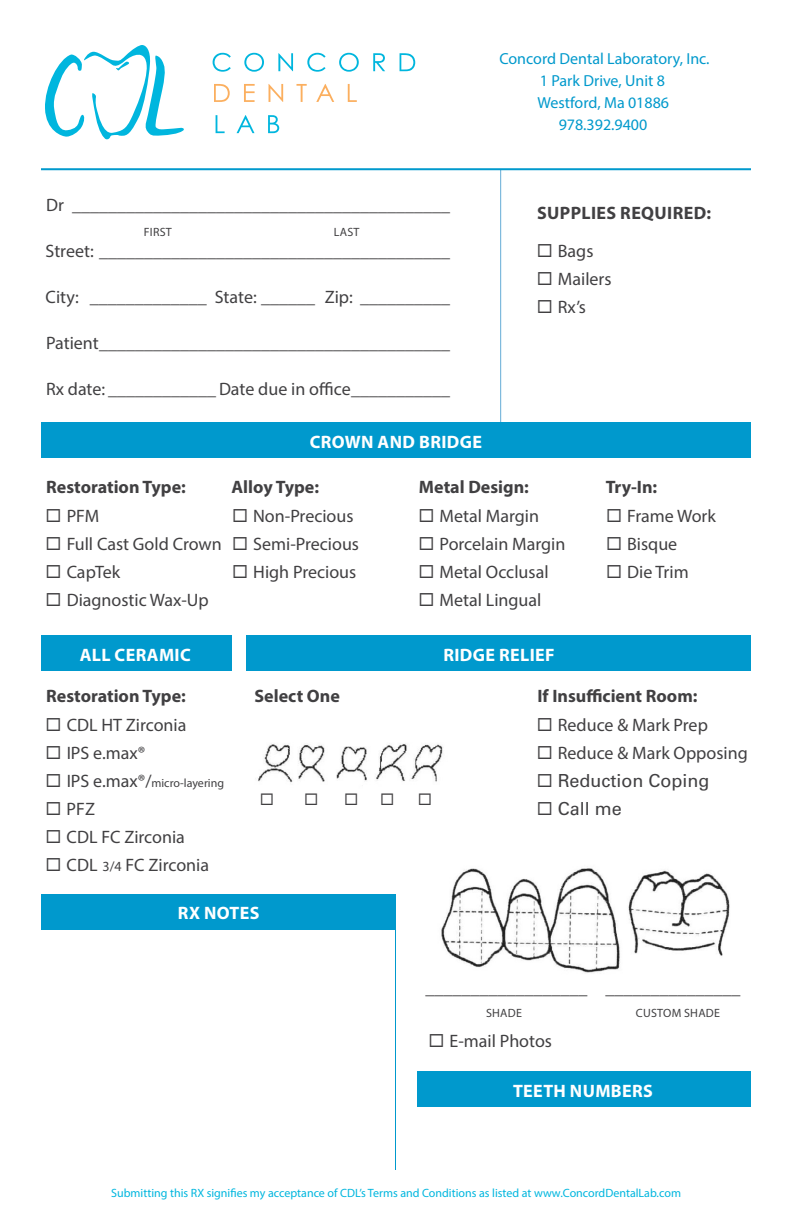
<style>
.page{position:relative;width:792px;height:1224px;background:#fff}
.page>*{position:absolute;margin:0;border:0;box-sizing:border-box;transform-origin:0 0}
.t1{font:18px "Myriad Pro";color:#414042}
.t2{font:700 18px "Myriad Pro";color:#414042}
.t3{font:700 18px "Myriad Pro";letter-spacing:.02em;color:#fff}
.t4{font:18px "Univers LT Std";color:#414042}
.t5{font:700 18px "Myriad Pro";letter-spacing:.02em;color:#414042}
.t6{font:16px/22px "Myriad Pro";color:#09c;text-align:center}
.t7{font:12px "Myriad Pro";color:#00b6de}
.t8{font:12px "Myriad Pro";color:#414042}
.t9{font:12px "Myriad Pro";letter-spacing:.02em;color:#414042}
.s1{font-size:18px}
.s2{font-size:14px}
</style>
<div class="page">
<hr style="left:395px;top:919px;width:1px;height:251px;background:#0099cd">
<hr style="left:500px;top:169px;width:1px;height:263px;background:#64acd6">
<img style="left:441px;top:868px;width:289px;height:105px">
<svg style="left:45px;top:45px;width:139px;height:94px"></svg>
<svg style="left:213px;top:53px;width:18px;height:19px"></svg>
<svg style="left:244px;top:53px;width:20px;height:19px"></svg>
<svg style="left:278px;top:53px;width:15px;height:18px"></svg>
<svg style="left:307px;top:53px;width:19px;height:19px"></svg>
<svg style="left:339px;top:53px;width:20px;height:19px"></svg>
<svg style="left:373px;top:53px;width:12px;height:18px"></svg>
<svg style="left:400px;top:53px;width:15px;height:18px"></svg>
<svg style="left:214px;top:84px;width:16px;height:18px"></svg>
<svg style="left:244px;top:84px;width:11px;height:18px"></svg>
<svg style="left:269px;top:84px;width:14px;height:18px"></svg>
<svg style="left:296px;top:84px;width:11px;height:18px"></svg>
<svg style="left:316px;top:84px;width:18px;height:18px"></svg>
<svg style="left:348px;top:84px;width:9px;height:18px"></svg>
<svg style="left:216px;top:115px;width:9px;height:18px"></svg>
<svg style="left:237px;top:115px;width:18px;height:18px"></svg>
<svg style="left:268px;top:115px;width:11px;height:18px"></svg>
<hr style="left:41px;top:168px;width:710px;height:2px;background:#0099cd">
<div style="left:41px;top:422px;width:710px;height:36px;background:#0099cd"></div>
<div style="left:41px;top:894px;width:355px;height:36px;background:#0099cd"></div>
<div style="left:41px;top:636px;width:190px;height:35px;background:#0099cd"></div>
<div style="left:418px;top:1072px;width:333px;height:35px;background:#0099cd"></div>
<div style="left:246px;top:636px;width:505px;height:35px;background:#0099cd"></div>
<img style="left:258px;top:743px;width:185px;height:40px">
<p class="t6" style="left:499px;top:48px;width:212px">Concord Dental Laboratory, Inc.<br>1 Park Drive, Unit 8<br>Westford, Ma 01886<br>978.392.9400</p>
<p class="t1" style="left:46px;top:194px;width:405px">Dr __________________________________________</p>
<p class="t1" style="left:46px;top:240px;width:406px">Street: _______________________________________</p>
<p class="t1" style="left:46px;top:286px;width:406px">City: _____________ State: ______ Zip: __________</p>
<p class="t1" style="left:46px;top:332px;width:405px">Patient_______________________________________</p>
<p class="t1" style="left:46px;top:378px;width:405px">Rx date: ____________ Date due in office___________</p>
<p class="t9" style="left:144px;top:225px;width:30px">FIRST</p>
<p class="t9" style="left:334px;top:225px;width:27px">LAST</p>
<p class="t3" style="left:310px;top:430px;width:174px">CROWN AND BRIDGE</p>
<p class="t5" style="left:537px;top:202px;width:175px">SUPPLIES REQUIRED:</p>
<p class="t1" style="left:537px;top:240px;width:58px">◻ Bags</p>
<p class="t1" style="left:537px;top:268px;width:76px">◻ Mailers</p>
<p class="t1" style="left:537px;top:296px;width:51px">◻ Rx’s</p>
<p class="t2" style="left:46px;top:475px;width:141px">Restoration Type:</p>
<p class="t1" style="left:46px;top:505px;width:55px">◻ PFM</p>
<p class="t1" style="left:46px;top:533px;width:178px">◻ Full Cast Gold Crown</p>
<p class="t1" style="left:46px;top:561px;width:76px">◻ CapTek</p>
<p class="t1" style="left:46px;top:589px;width:165px">◻ Diagnostic Wax-Up</p>
<p class="t2" style="left:232px;top:475px;width:89px">Alloy Type:</p>
<p class="t2" style="left:419px;top:475px;width:112px">Metal Design:</p>
<p class="t2" style="left:606px;top:475px;width:53px">Try-In:</p>
<p class="t1" style="left:232px;top:505px;width:123px">◻ Non-Precious</p>
<p class="t1" style="left:232px;top:533px;width:129px">◻ Semi-Precious</p>
<p class="t1" style="left:232px;top:561px;width:126px">◻ High Precious</p>
<p class="t1" style="left:419px;top:505px;width:122px">◻ Metal Margin</p>
<p class="t1" style="left:419px;top:533px;width:148px">◻ Porcelain Margin</p>
<p class="t1" style="left:419px;top:561px;width:132px">◻ Metal Occlusal</p>
<p class="t1" style="left:419px;top:589px;width:124px">◻ Metal Lingual</p>
<p class="t1" style="left:606px;top:505px;width:111px">◻ Frame Work</p>
<p class="t1" style="left:606px;top:533px;width:73px">◻ Bisque</p>
<p class="t1" style="left:606px;top:561px;width:84px">◻ Die Trim</p>
<p class="t3" style="left:80px;top:643px;width:113px">ALL CERAMIC</p>
<p class="t3" style="left:443px;top:643px;width:113px">RIDGE RELIEF</p>
<p class="t2" style="left:46px;top:684px;width:141px">Restoration Type:</p>
<p class="t2" style="left:254px;top:684px;width:87px">Select One</p>
<p class="t2" style="left:537px;top:684px;width:162px">If Insufficient Room:</p>
<p class="t1" style="left:46px;top:714px;width:142px">◻ CDL HT Zirconia</p>
<p class="t1" style="left:46px;top:742px;width:101px">◻ IPS e.max®</p>
<p class="t8" style="left:46px;top:775px;width:180px">◻ <span class="s1">IPS e.max®/</span>micro-layering</p>
<p class="t1" style="left:46px;top:798px;width:51px">◻ PFZ</p>
<p class="t1" style="left:46px;top:826px;width:141px">◻ CDL FC Zirconia</p>
<p class="t1" style="left:46px;top:854px;width:165px">◻ CDL <span class="s2">3/4</span> FC Zirconia</p>
<p class="t3" style="left:178px;top:902px;width:83px">RX NOTES</p>
<p class="t1" style="left:537px;top:714px;width:173px">◻ Reduce &amp; Mark Prep</p>
<p class="t1" style="left:537px;top:742px;width:213px">◻ Reduce &amp; Mark Opposing</p>
<p class="t4" style="left:537px;top:770px;width:174px">◻ Reduction Coping</p>
<p class="t4" style="left:537px;top:798px;width:87px">◻ Call me</p>
<p class="t1" style="left:425px;top:977px;width:317px">__________________ _______________</p>
<p class="t9" style="left:486px;top:1006px;width:37px">SHADE</p>
<p class="t9" style="left:636px;top:1006px;width:86px">CUSTOM SHADE</p>
<p class="t1" style="left:428px;top:1030px;width:125px">◻ E-mail Photos</p>
<p class="t3" style="left:513px;top:1079px;width:141px">TEETH NUMBERS</p>
<p class="t7" style="left:111px;top:1185px;width:571px">Submitting this RX signifies my acceptance of CDL’s Terms and Conditions as listed at www.ConcordDentalLab.com</p>
</div>
